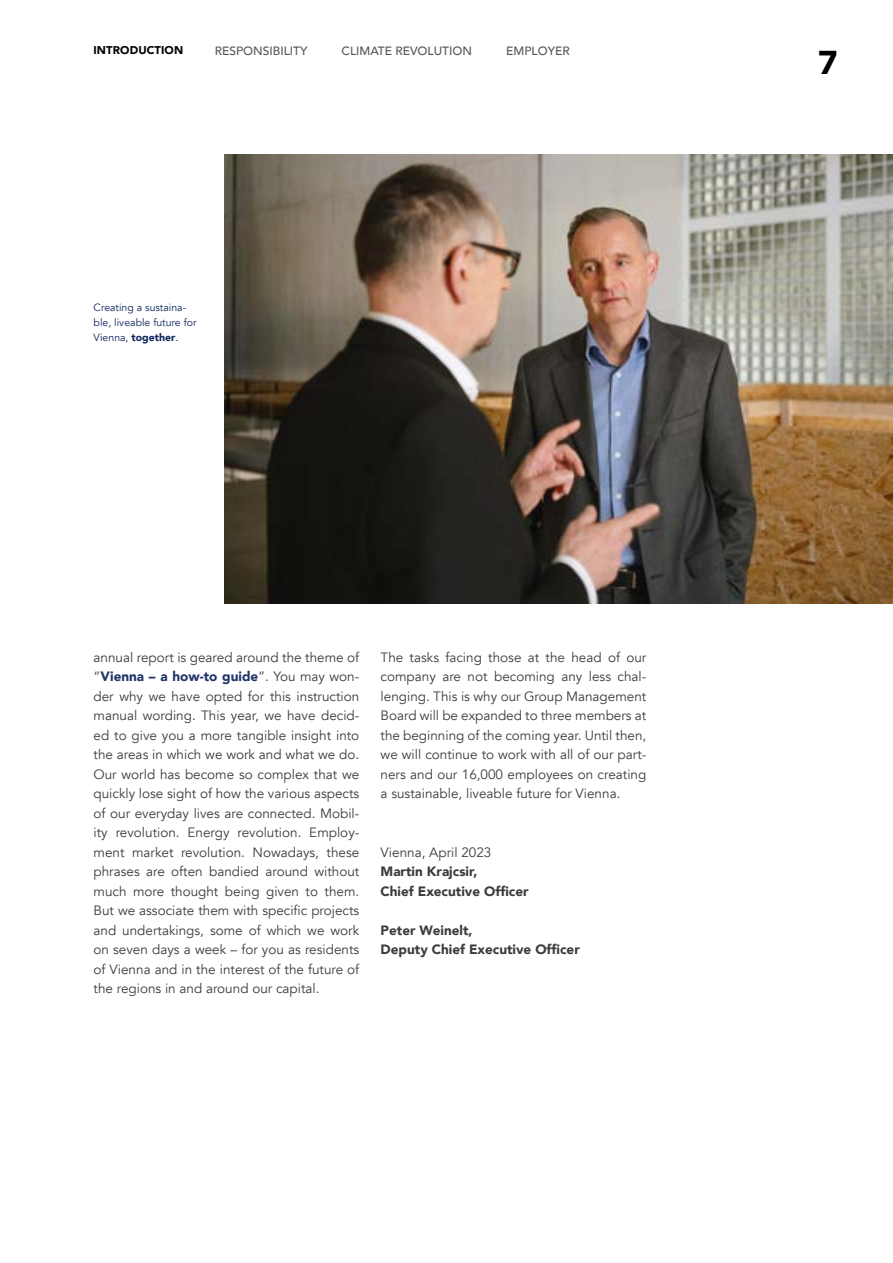
<style>
.page{position:relative;width:893px;height:1263px;background:#fff}
.page>*{position:absolute;margin:0;border:0;box-sizing:border-box;transform-origin:0 0}
.t1{font:900 33px "Avenir";color:#000}
.t2{font:13.5px/19.5px "Avenir";color:#3c3c3b;text-align:justify}
.t3{font:900 13.5px/19.5px "Avenir";color:#3c3c3b}
.t4{font:500 12px "Avenir";color:#575756}
.t5{font:900 11.25px "Avenir";letter-spacing:.01em;color:#000}
.t6{font:10.5px/15px "Avenir";color:#0f265c}
.s1{font-weight:900}
.s2{color:#000}
.s3{font-weight:900;color:#223469}
</style>
<div class="page">
<img style="left:224px;top:154px;width:669px;height:449px">
<p class="t5" style="left:94px;top:40px;width:91px">INTRODUCTION</p>
<p class="t4" style="left:215px;top:40px;width:94px">RESPONSIBILITY</p>
<p class="t4" style="left:342px;top:40px;width:132px">CLIMATE REVOLUTION</p>
<p class="t4" style="left:506px;top:40px;width:65px">EMPLOYER</p>
<p class="t6" style="left:94px;top:300px;width:104px">Creating a sustaina&shy;ble, liveable future for<br>Vienna, <span class="s1">together</span><span class="s2">.</span></p>
<p class="t2" style="left:94px;top:648px;width:267px">annual report is geared around the theme of “<span class="s3">Vienna – a how-to guide</span>”. You may won&shy;der why we have opted for this instruction manual wording. This year, we have decid&shy;ed to give you a more tangible insight into the areas in which we work and what we do.<br>Our world has become so complex that we quickly lose sight of how the various aspects of our everyday lives are connected. Mobil&shy;ity revolution. Energy revolution. Employ&shy;ment market revolution. Nowadays, these phrases are often bandied around without much more thought being given to them.<br>But we associate them with specific projects and undertakings, some of which we work on seven days a week – for you as residents of Vienna and in the interest of the future of the regions in and around our capital.</p>
<p class="t2" style="left:381px;top:648px;width:267px">The tasks facing those at the head of our company are not becoming any less chal&shy;lenging. This is why our Group Management Board will be expanded to three members at the beginning of the coming year. Until then, we will continue to work with all of our part&shy;ners and our 16,000 employees on creating a sustainable, liveable future for Vienna.</p>
<p class="t2" style="left:381px;top:843px;width:112px">Vienna, April 2023</p>
<p class="t3" style="left:381px;top:861px;width:150px">Martin Krajcsir,<br>Chief Executive Officer</p>
<p class="t3" style="left:381px;top:920px;width:201px">Peter Weinelt,<br>Deputy Chief Executive Officer</p>
<h1 class="t1" style="left:818px;top:35px;width:21px">7</h1>
</div>
